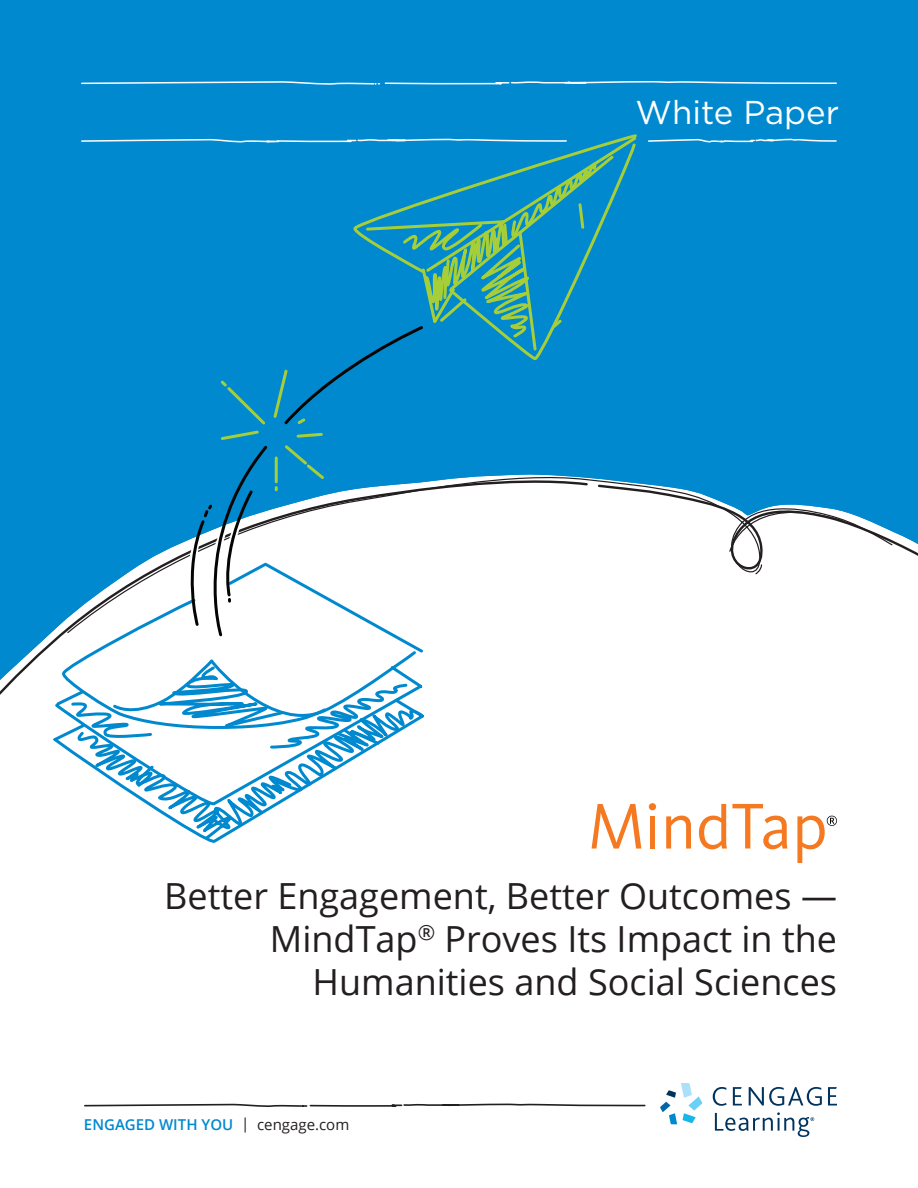
<style>
.page{position:relative;width:918px;height:1188px;background:#fff}
.page>*{position:absolute;margin:0;border:0;box-sizing:border-box;transform-origin:0 0}
.t1{font:36px/43.2px "Open Sans";color:#231f20;text-align:right}
.t2{font:33px "Gotham";color:#fff}
.t3{font:600 15px "Open Sans";color:#0089cf}
.s1{font-weight:400;color:#231f20}
</style>
<div class="page">
<div style="left:0;top:0;width:918px;height:476px;background:#0089cf"></div>
<svg style="left:0;top:476px;width:918px;height:219px"></svg>
<svg style="left:639px;top:470px;width:255px;height:164px"></svg>
<svg style="left:84px;top:1103px;width:562px;height:4px"></svg>
<svg style="left:660px;top:1083px;width:42px;height:41px"></svg>
<svg style="left:713px;top:1087px;width:14px;height:19px"></svg>
<svg style="left:733px;top:1087px;width:9px;height:18px"></svg>
<svg style="left:749px;top:1087px;width:73px;height:19px"></svg>
<svg style="left:828px;top:1087px;width:9px;height:18px"></svg>
<svg style="left:715px;top:1112px;width:99px;height:25px"></svg>
<svg style="left:51px;top:663px;width:315px;height:180px"></svg>
<div style="left:649px;top:803px;width:7px;height:7px;background:#f47921;border-radius:50%"></div>
<svg style="left:592px;top:804px;width:49px;height:45px"></svg>
<div style="left:650px;top:816px;width:5px;height:33px;background:#f47921"></div>
<svg style="left:666px;top:816px;width:25px;height:33px"></svg>
<svg style="left:699px;top:804px;width:88px;height:45px"></svg>
<svg style="left:797px;top:816px;width:40px;height:46px"></svg>
<div style="left:385px;top:82px;width:125px;height:2px;border:2px solid #fff;border-radius:50%"></div>
<svg style="left:80px;top:80px;width:301px;height:5px;background:#4babdd"></svg>
<svg style="left:510px;top:80px;width:328px;height:5px;background:#4eacdd"></svg>
<div style="left:724px;top:140px;width:31px;height:2px;border:2px solid #fff;border-radius:50%"></div>
<svg style="left:647px;top:138px;width:79px;height:5px"></svg>
<svg style="left:754px;top:137px;width:84px;height:5px"></svg>
<svg style="left:61px;top:132px;width:578px;height:620px"></svg>
<p class="t2" style="left:636px;top:94px;width:205px">White Paper</p>
<p class="t1" style="left:164px;top:873px;width:674px">Better Engagement, Better Outcomes —<br>MindTap<sup>®</sup> Proves Its Impact in the<br>Humanities and Social Sciences</p>
<p class="t3" style="left:84px;top:1115px;width:267px">ENGAGED WITH YOU <span class="s1">| cengage.com</span></p>
</div>
